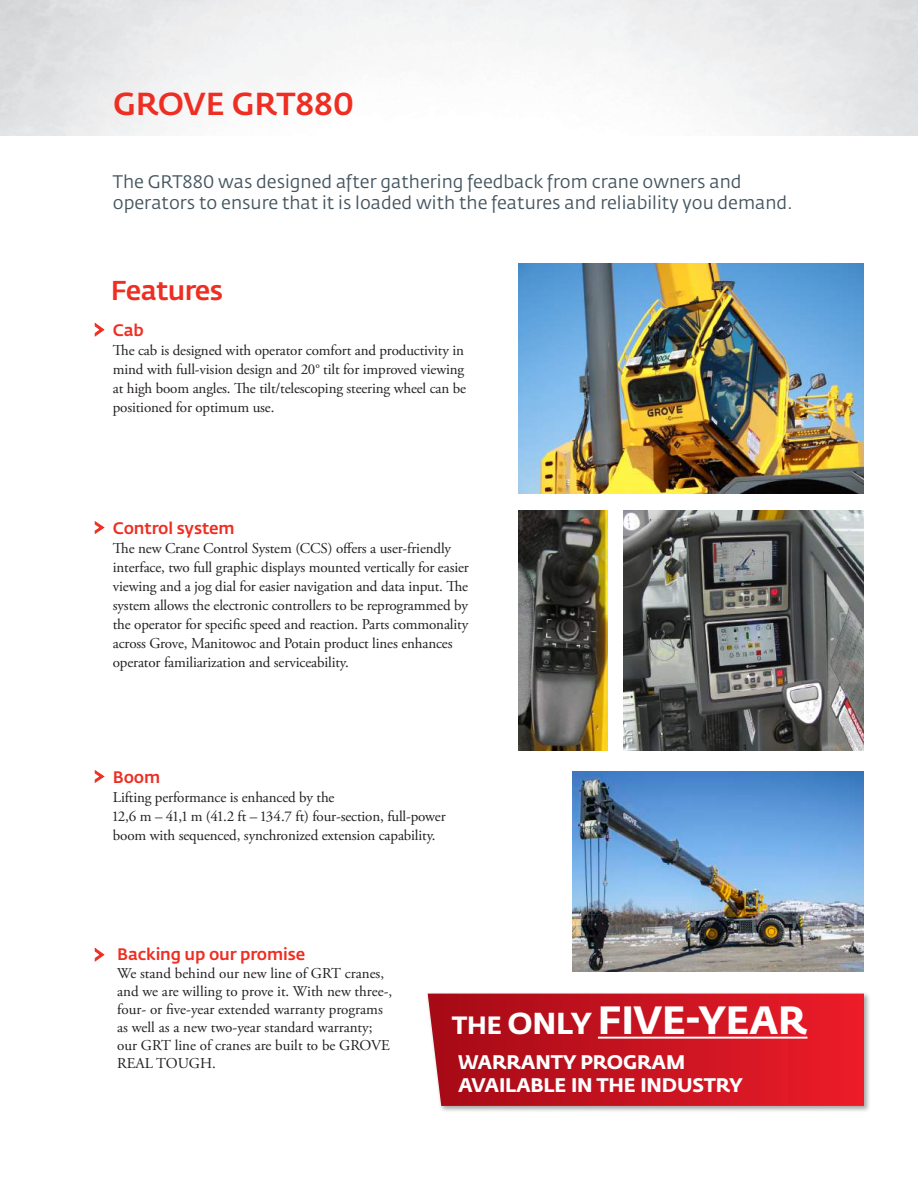
<style>
.page{position:relative;width:918px;height:1188px;background:#fff}
.page>*{position:absolute;margin:0;border:0;box-sizing:border-box;transform-origin:0 0}
.t1{font:700 39px "Fedra Sans Pro";letter-spacing:-.01em;color:#fff}
.t2{font:500 31.5px "Fedra Sans Pro";color:#ee2e22}
.t3{font:500 27px "Fedra Sans Pro";letter-spacing:-.025em;color:#ee2e22}
.t4{font:700 19.5px/22.5px "Fedra Sans Pro";letter-spacing:-.01em;color:#fff}
.t5{font:18px/21px "Fedra Sans Pro";color:#45555f}
.t6{font:500 16.5px "Fedra Sans Pro";letter-spacing:-.01em;color:#ee2e22}
.t7{font:15px/19px "Adobe Garamond Pro";letter-spacing:-.01em;color:#231f20}
.s1{font-size:24.75px}
.s2{font-size:30px}
</style>
<div class="page">
<svg style="left:95px;top:323px;width:9px;height:14px"></svg>
<svg style="left:95px;top:521px;width:9px;height:13px"></svg>
<svg style="left:95px;top:770px;width:9px;height:13px"></svg>
<img style="left:623px;top:510px;width:241px;height:240px">
<img style="left:518px;top:510px;width:90px;height:240px">
<img style="left:518px;top:263px;width:346px;height:230px">
<img style="left:572px;top:771px;width:292px;height:201px">
<div style="left:426px;top:991px;width:445px;height:121px;background:#231f20;opacity:.4"></div>
<svg style="left:428px;top:994px;width:436px;height:112px;background:#c91723"></svg>
<hr style="left:598px;top:1037px;width:209px;height:2px;background:#fff">
<svg style="left:95px;top:948px;width:9px;height:14px"></svg>
<h2 class="t2" style="left:113px;top:85px;width:242px">GROVE GRT880</h2>
<p class="t5" style="left:113px;top:171px;width:682px">The GRT880 was designed after gathering feedback from crane owners and operators to ensure that it is loaded with the features and reliability you demand.</p>
<h3 class="t3" style="left:111px;top:274px;width:114px">Features</h3>
<p class="t6" style="left:113px;top:320px;width:32px">Cab</p>
<p class="t7" style="left:113px;top:341px;width:355px">The cab is designed with operator comfort and productivity in mind with full-vision design and 20° tilt for improved viewing at high boom angles. The tilt/telescoping steering wheel can be positioned for optimum use.</p>
<p class="t6" style="left:113px;top:518px;width:123px">Control system</p>
<p class="t7" style="left:113px;top:540px;width:357px">The new Crane Control System (CCS) offers a user-friendly interface, two full graphic displays mounted vertically for easier viewing and a jog dial for easier navigation and data input. The system allows the electronic controllers to be reprogrammed by the operator for specific speed and reaction. Parts commonality across Grove, Manitowoc and Potain product lines enhances operator familiarization and serviceability.</p>
<p class="t6" style="left:113px;top:767px;width:49px">Boom</p>
<p class="t7" style="left:113px;top:789px;width:334px">Lifting performance is enhanced by the<br>12,6 m – 41,1 m (41.2 ft – 134.7 ft) four-section, full-power boom with sequenced, synchronized extension capability.</p>
<p class="t6" style="left:117px;top:944px;width:190px">Backing up our promise</p>
<p class="t7" style="left:117px;top:965px;width:277px;line-height:18px">We stand behind our new line of GRT cranes, and we are willing to prove it. With new three-, four- or five-year extended warranty programs as well as a new two-year standard warranty; our GRT line of cranes are built to be GROVE REAL TOUGH.</p>
<h1 class="t1" style="left:452px;top:996px;width:357px"><span class="s1">THE</span> <span class="s2">ONLY</span> FIVE-YEAR</h1>
<h3 class="t4" style="left:458px;top:1051px;width:287px">WARRANTY PROGRAM<br>AVAILABLE IN THE INDUSTRY</h3>
</div>
